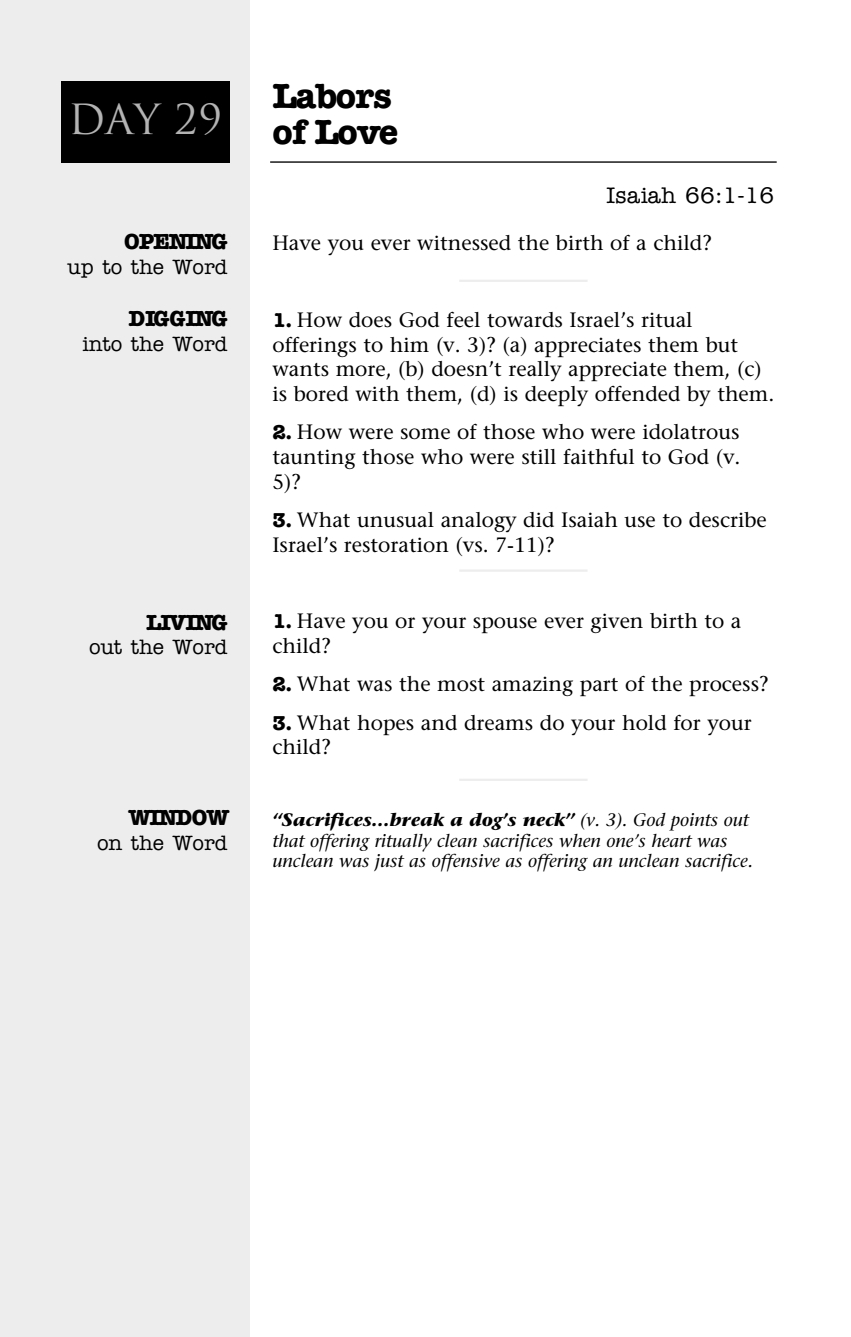
<style>
.page{position:relative;width:851px;height:1337px;background:#fff}
.page>*{position:absolute;margin:0;border:0;box-sizing:border-box;transform-origin:0 0}
.t1{font:700 36px/36px "American Typewriter";letter-spacing:-.02em;color:#000;text-align:right}
.t2{font:700 22.5px "American Typewriter";letter-spacing:-.09em;color:#000}
.t3{font:500 22.5px "American Typewriter";color:#000}
.t4{font:700 22.5px "American Typewriter";letter-spacing:-.055em;color:#000}
.t5{font:20.7px/24.8px "Stone Serif";color:#000}
.t6{font:500 20.7px "American Typewriter";color:#000}
.t7{font:italic 18px/20.2px "Stone Serif";color:#000}
.s1{font-family:"American Typewriter";font-weight:700}
.s2{font-weight:700}
</style>
<div class="page">
<div style="left:0;top:0;width:250px;height:1336px;background:#ededed"></div>
<div style="left:61px;top:81px;width:169px;height:81px;background:#000"></div>
<hr style="left:270px;top:161px;width:506px;height:2px;background:#000">
<hr style="left:459px;top:280px;width:128px;height:2px;background:#ededed">
<hr style="left:459px;top:569px;width:128px;height:3px;background:#ededed">
<hr style="left:459px;top:778px;width:128px;height:3px;background:#ededed">
<h1 class="t1" style="left:68px;top:81px;width:332px">Labors<br><sup>Day</sup> <sup>29</sup> of Love</h1>
<p class="t2" style="left:124px;top:234px;width:105px">OPENING</p>
<p class="t6" style="left:68px;top:260px;width:161px">up to the Word</p>
<p class="t4" style="left:129px;top:310px;width:100px">DIGGING</p>
<p class="t6" style="left:82px;top:336px;width:147px">into the Word</p>
<p class="t2" style="left:146px;top:614px;width:83px">LIVING</p>
<p class="t6" style="left:89px;top:640px;width:140px">out the Word</p>
<p class="t2" style="left:129px;top:810px;width:102px">WINDOW</p>
<p class="t6" style="left:97px;top:836px;width:132px">on the Word</p>
<p class="t3" style="left:606px;top:187px;width:169px">Isaiah 66:1-16</p>
<p class="t5" style="left:272px;top:233px;width:441px">Have you ever witnessed the birth of a child?</p>
<p class="t5" style="left:272px;top:309px;width:503px"><span class="s1">1.</span> How does God feel towards Israel’s ritual offerings to him (v. 3)? (a) appreciates them but wants more, (b) doesn’t really appreciate them, (c) is bored with them, (d) is deeply offended by them.</p>
<p class="t5" style="left:272px;top:422px;width:469px;text-align:justify"><span class="s1">2.</span> How were some of those who were idolatrous taunting those who were still faithful to God (v.<br>5)?</p>
<p class="t5" style="left:272px;top:510px;width:496px"><span class="s1">3.</span> What unusual analogy did Isaiah use to describe<br>Israel’s restoration (vs. 7-11)?</p>
<p class="t5" style="left:272px;top:611px;width:470px"><span class="s1">1.</span> Have you or your spouse ever given birth to a child?</p>
<p class="t5" style="left:272px;top:674px;width:497px"><span class="s1">2.</span> What was the most amazing part of the process?</p>
<p class="t5" style="left:272px;top:712px;width:481px"><span class="s1">3.</span> What hopes and dreams do your hold for your child?</p>
<p class="t7" style="left:272px;top:812px;width:482px"><span class="s2">“Sacrifices…break a dog’s neck”</span> (v. 3). God points out that offering ritually clean sacrifices when one’s heart was unclean was just as offensive as offering an unclean sacrifice.</p>
</div>
